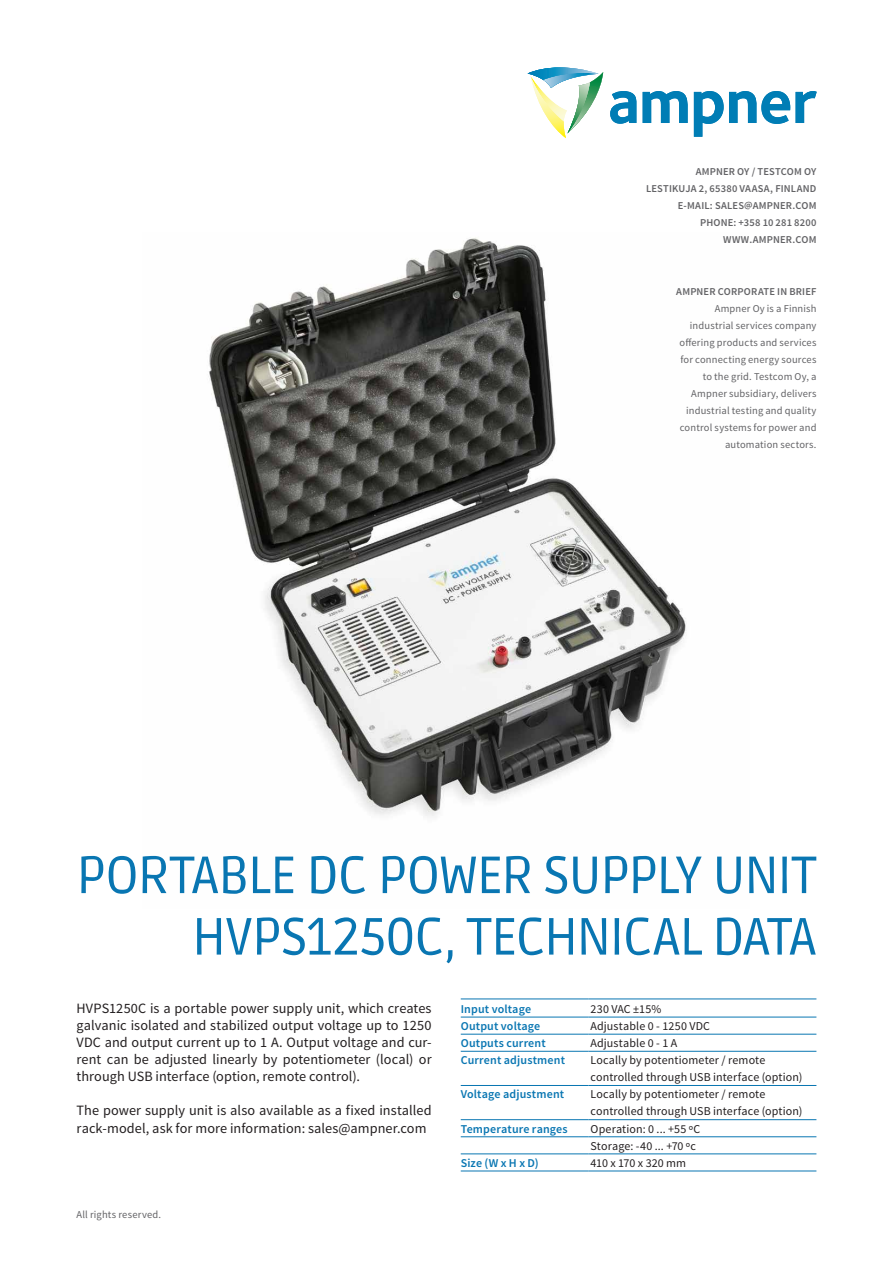
<style>
.page{position:relative;width:893px;height:1263px;background:#fff}
.page>*{position:absolute;margin:0;border:0;box-sizing:border-box;transform-origin:0 0}
.t1{font:52.5px/61.5px "Ruda";letter-spacing:-.035em;color:#0976b2;text-align:right}
.t2{font:14.25px/17.1px "Source Sans Pro";letter-spacing:.005em;color:#231f20;text-align:justify}
.t3{font:12px/17.1px "Source Sans Pro";letter-spacing:.01em;color:#231f20}
.t4{font:600 12px "Source Sans Pro";letter-spacing:.015em;color:#0976b2}
.t5{font:10.5px/17.1px "Source Sans Pro";letter-spacing:.015em;color:#636366;text-align:right}
.t6{font:600 10.5px/17.1px "Source Sans Pro";letter-spacing:.02em;color:#636366;text-align:right}
</style>
<div class="page">
<img style="left:209px;top:238px;width:477px;height:578px">
<svg style="left:528px;top:67px;width:75px;height:71px"></svg>
<svg style="left:610px;top:91px;width:207px;height:46px"></svg>
<hr style="left:461px;top:1017px;width:127px;height:1px;background:#0976b2">
<hr style="left:588px;top:1017px;width:228px;height:1px;background:#0976b2">
<hr style="left:461px;top:1034px;width:127px;height:1px;background:#0976b2">
<hr style="left:588px;top:1034px;width:228px;height:1px;background:#0976b2">
<hr style="left:461px;top:1051px;width:127px;height:1px;background:#0976b2">
<hr style="left:588px;top:1051px;width:228px;height:1px;background:#0976b2">
<hr style="left:461px;top:1085px;width:127px;height:1px;background:#0976b2">
<hr style="left:588px;top:1085px;width:228px;height:1px;background:#0976b2">
<hr style="left:461px;top:1119px;width:127px;height:1px;background:#0976b2">
<hr style="left:588px;top:1119px;width:228px;height:1px;background:#0976b2">
<hr style="left:461px;top:1136px;width:127px;height:1px;background:#0976b2">
<hr style="left:588px;top:1136px;width:228px;height:1px;background:#0976b2">
<hr style="left:461px;top:1153px;width:127px;height:1px;background:#0976b2">
<hr style="left:588px;top:1153px;width:228px;height:1px;background:#0976b2">
<hr style="left:461px;top:999px;width:127px;height:1px;background:#0976b2">
<hr style="left:588px;top:999px;width:228px;height:1px;background:#0976b2">
<hr style="left:461px;top:1171px;width:127px;height:1px;background:#0976b2">
<hr style="left:588px;top:1171px;width:228px;height:1px;background:#0976b2">
<p class="t6" style="left:646px;top:163px;width:172px">AMPNER OY / TESTCOM OY<br>LESTIKUJA 2, 65380 VAASA, FINLAND<br>E-MAIL: SALES@AMPNER.COM<br>PHONE: +358 10 281 8200<br>WWW.AMPNER.COM</p>
<p class="t6" style="left:676px;top:283px;width:142px">AMPNER CORPORATE IN BRIEF</p>
<p class="t5" style="left:679px;top:300px;width:139px">Ampner Oy is a Finnish industrial services company offering products and services for connecting energy sources to the grid. Testcom Oy, a<br>Ampner subsidiary, delivers industrial testing and quality control systems for power and automation sectors.</p>
<h1 class="t1" style="left:76px;top:845px;width:742px">PORTABLE DC POWER SUPPLY UNIT<br>HVPS1250C, TECHNICAL DATA</h1>
<p class="t2" style="left:77px;top:1000px;width:357px">HVPS1250C is a portable power supply unit, which creates galvanic isolated and stabilized output voltage up to 1250<br>VDC and output current up to 1 A. Output voltage and cur&shy;rent can be adjusted linearly by potentiometer (local) or through USB interface (option, remote control).</p>
<p class="t2" style="left:77px;top:1102px;width:357px">The power supply unit is also available as a fixed installed rack-model, ask for more information: sales@ampner.com</p>
<p class="t5" style="left:77px;top:1206px;width:86px">All rights reserved.</p>
<p class="t4" style="left:461px;top:1001px;width:72px">Input voltage</p>
<p class="t3" style="left:591px;top:1000px;width:72px">230 VAC ±15%</p>
<p class="t4" style="left:461px;top:1018px;width:81px">Output voltage</p>
<p class="t3" style="left:591px;top:1017px;width:121px">Adjustable 0 - 1250 VDC</p>
<p class="t4" style="left:461px;top:1035px;width:87px">Outputs current</p>
<p class="t3" style="left:591px;top:1035px;width:88px">Adjustable 0 - 1 A</p>
<p class="t4" style="left:461px;top:1052px;width:106px">Current adjustment</p>
<p class="t3" style="left:591px;top:1052px;width:213px">Locally by potentiometer / remote controlled through USB interface (option)</p>
<p class="t4" style="left:461px;top:1087px;width:105px">Voltage adjustment</p>
<p class="t3" style="left:591px;top:1086px;width:213px">Locally by potentiometer / remote controlled through USB interface (option)</p>
<p class="t4" style="left:461px;top:1121px;width:109px">Temperature ranges</p>
<p class="t3" style="left:591px;top:1120px;width:111px">Operation: 0 ... +55 ºC<br>Storage: -40 ... +70 ºc</p>
<p class="t4" style="left:461px;top:1155px;width:80px">Size (W x H x D)</p>
<p class="t3" style="left:591px;top:1154px;width:97px">410 x 170 x 320 mm</p>
</div>
